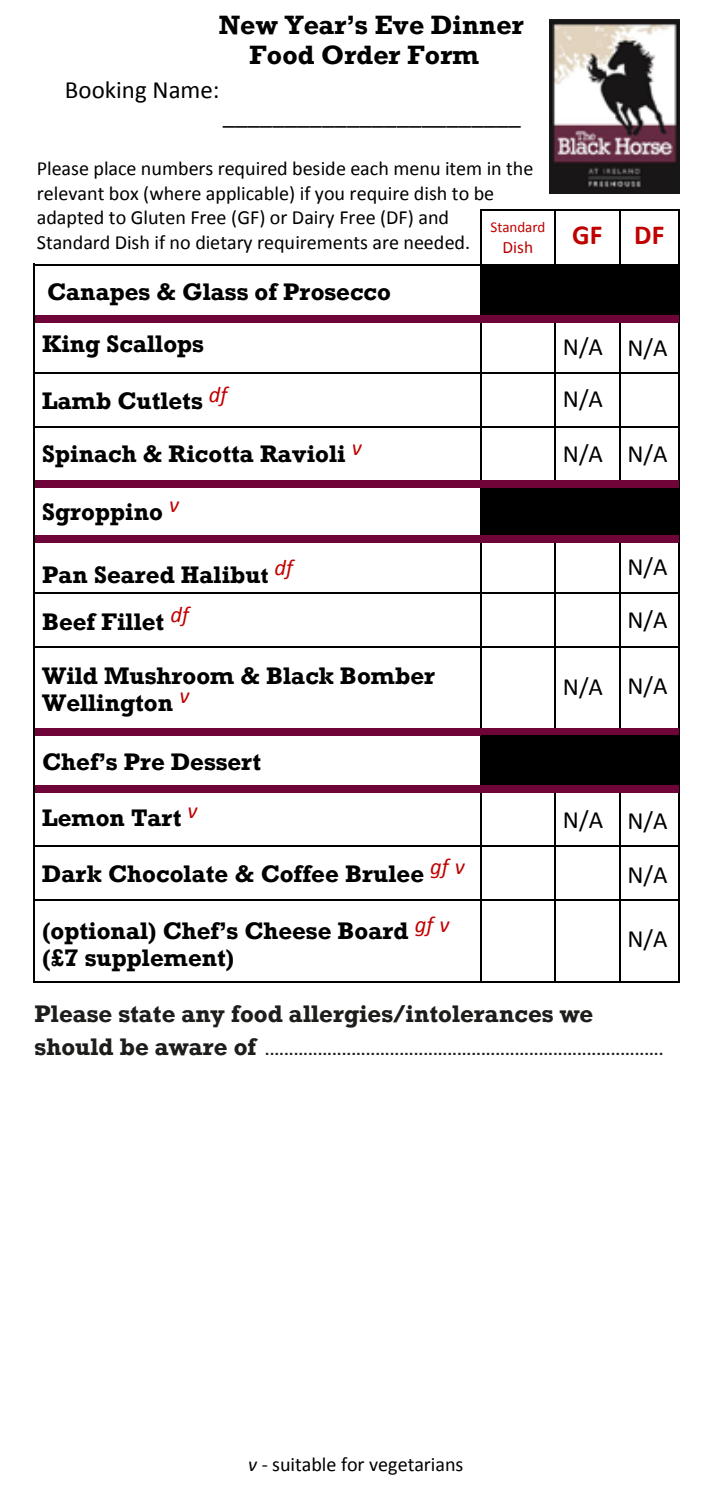
<style>
.page{position:relative;width:714px;height:1488px;background:#fff}
.page>*{position:absolute;margin:0;border:0;box-sizing:border-box;transform-origin:0 0}
.t1{font:700 27.5px "Calibri";color:#c00000}
.t2{font:25px/54px "Calibri";color:#000}
.t3{font:700 25px/29.5px "Rockwell";letter-spacing:.005em;color:#000;text-align:center}
.t4{font:700 22.5px/27px "Rockwell";color:#000}
.t5{font:700 22.5px "Rockwell";color:#1d1d1b}
.t6{font:20px/24.5px "Calibri";color:#000}
.t7{font:17.5px "Calibri";color:#c00000}
.t8{font:15px "Calibri";color:#c00000}
.t9{font:700 12.5px "Rockwell";color:#1d1d1b}
.s1{font-size:22.5px}
.s2{font-style:italic}
</style>
<div class="page">
<hr style="left:480px;top:209px;width:2px;height:55px;background:#000">
<hr style="left:554px;top:210px;width:1px;height:436px;background:#000">
<hr style="left:618px;top:210px;width:2px;height:436px;background:#000">
<hr style="left:34px;top:263px;width:1px;height:383px;background:#000">
<hr style="left:480px;top:263px;width:2px;height:383px;background:#000">
<hr style="left:34px;top:652px;width:1px;height:331px;background:#000">
<hr style="left:480px;top:652px;width:2px;height:330px;background:#000">
<hr style="left:554px;top:652px;width:1px;height:330px;background:#000">
<hr style="left:618px;top:652px;width:2px;height:330px;background:#000">
<hr style="left:678px;top:209px;width:1px;height:437px;background:#000">
<hr style="left:678px;top:652px;width:1px;height:331px;background:#000">
<hr style="left:34px;top:641px;width:1px;height:166px;background:#000">
<hr style="left:480px;top:642px;width:2px;height:164px;background:#000">
<hr style="left:554px;top:642px;width:1px;height:164px;background:#000">
<hr style="left:618px;top:642px;width:2px;height:164px;background:#000">
<hr style="left:678px;top:641px;width:1px;height:166px;background:#000">
<hr style="left:34px;top:264px;width:447px;height:2px;background:#000">
<hr style="left:480px;top:209px;width:199px;height:2px;background:#000">
<hr style="left:481px;top:264px;width:197px;height:2px;background:#000">
<hr style="left:35px;top:372px;width:643px;height:2px;background:#000">
<hr style="left:35px;top:426px;width:643px;height:2px;background:#000">
<hr style="left:35px;top:592px;width:643px;height:1px;background:#000">
<hr style="left:35px;top:845px;width:643px;height:2px;background:#000">
<hr style="left:35px;top:899px;width:643px;height:2px;background:#000">
<hr style="left:35px;top:981px;width:643px;height:2px;background:#000">
<hr style="left:35px;top:646px;width:643px;height:1px;background:#000">
<img style="left:549px;top:20px;width:130px;height:174px">
<div style="left:35px;top:728px;width:643px;height:7px;background:#6e0438"></div>
<div style="left:481px;top:265px;width:198px;height:51px;background:#000"></div>
<div style="left:35px;top:315px;width:643px;height:7px;background:#6e0438"></div>
<div style="left:481px;top:485px;width:198px;height:51px;background:#000"></div>
<div style="left:35px;top:535px;width:643px;height:7px;background:#6e0438"></div>
<div style="left:481px;top:735px;width:197px;height:51px;background:#000"></div>
<div style="left:35px;top:785px;width:643px;height:7px;background:#6e0438"></div>
<div style="left:35px;top:480px;width:643px;height:7px;background:#6e0438"></div>
<p class="t3" style="left:219px;top:10px;width:307px">New Year’s Eve Dinner<br>Food Order Form</p>
<p class="t2" style="left:65px;top:62px;width:156px">Booking Name:</p>
<p class="t2" style="left:223px;top:87px;width:300px">________________________</p>
<p class="t6" style="left:37px;top:156px;width:498px">Please place numbers required beside each menu item in the relevant box (where applicable) if you require dish to be adapted to Gluten Free (GF) or Dairy Free (DF) and<br>Standard Dish if no dietary requirements are needed.</p>
<p class="t8" style="left:490px;top:217px;width:56px">Standard</p>
<p class="t7" style="left:502px;top:236px;width:32px">Dish</p>
<p class="t4" style="left:47px;top:278px;width:345px">Canapes &amp; Glass of Prosecco</p>
<p class="t4" style="left:42px;top:330px;width:163px">King Scallops</p>
<p class="t4" style="left:42px;top:387px;width:187px">Lamb Cutlets <sup>df</sup></p>
<p class="t4" style="left:42px;top:440px;width:321px">Spinach &amp; Ricotta Ravioli <sup>v</sup></p>
<p class="t4" style="left:42px;top:498px;width:138px">Sgroppino <sup>v</sup></p>
<p class="t4" style="left:42px;top:550px;width:252px;line-height:47px">Pan Seared Halibut <sup>df<br></sup>Beef Fillet <sup>df</sup></p>
<p class="t4" style="left:42px;top:661px;width:394px">Wild Mushroom &amp; Black Bomber<br>Wellington <sup>v</sup></p>
<p class="t4" style="left:42px;top:748px;width:220px">Chef’s Pre Dessert</p>
<p class="t4" style="left:42px;top:803px;width:157px">Lemon Tart <sup>v</sup></p>
<p class="t4" style="left:42px;top:859px;width:424px">Dark Chocolate &amp; Coffee Brulee <sup>gf</sup> <sup>v</sup></p>
<p class="t4" style="left:42px;top:917px;width:409px">(optional) Chef’s Cheese Board <sup>gf</sup> <sup>v </sup>(£7 supplement)</p>
<p class="t1" style="left:572px;top:218px;width:94px">GF DF</p>
<p class="t2" style="left:562px;top:320px;width:42px">N/A</p>
<p class="t2" style="left:562px;top:372px;width:42px">N/A</p>
<p class="t2" style="left:627px;top:321px;width:42px">N/A</p>
<p class="t2" style="left:562px;top:427px;width:106px">N/A N/A</p>
<p class="t2" style="left:627px;top:540px;width:42px">N/A</p>
<p class="t2" style="left:562px;top:660px;width:42px">N/A</p>
<p class="t2" style="left:627px;top:592px;width:42px">N/A</p>
<p class="t2" style="left:627px;top:658px;width:42px">N/A</p>
<p class="t2" style="left:562px;top:793px;width:42px">N/A</p>
<p class="t2" style="left:627px;top:794px;width:42px">N/A<br>N/A</p>
<p class="t2" style="left:627px;top:912px;width:42px">N/A</p>
<p class="t5" style="left:35px;top:999px;width:560px">Please state any food allergies/intolerances we</p>
<p class="t9" style="left:35px;top:1042px;width:630px"><span class="s1">should be aware of</span> ...................................................................................</p>
<p class="t6" style="left:248px;top:1451px;width:216px"><span class="s2">v</span> - suitable for vegetarians</p>
</div>
